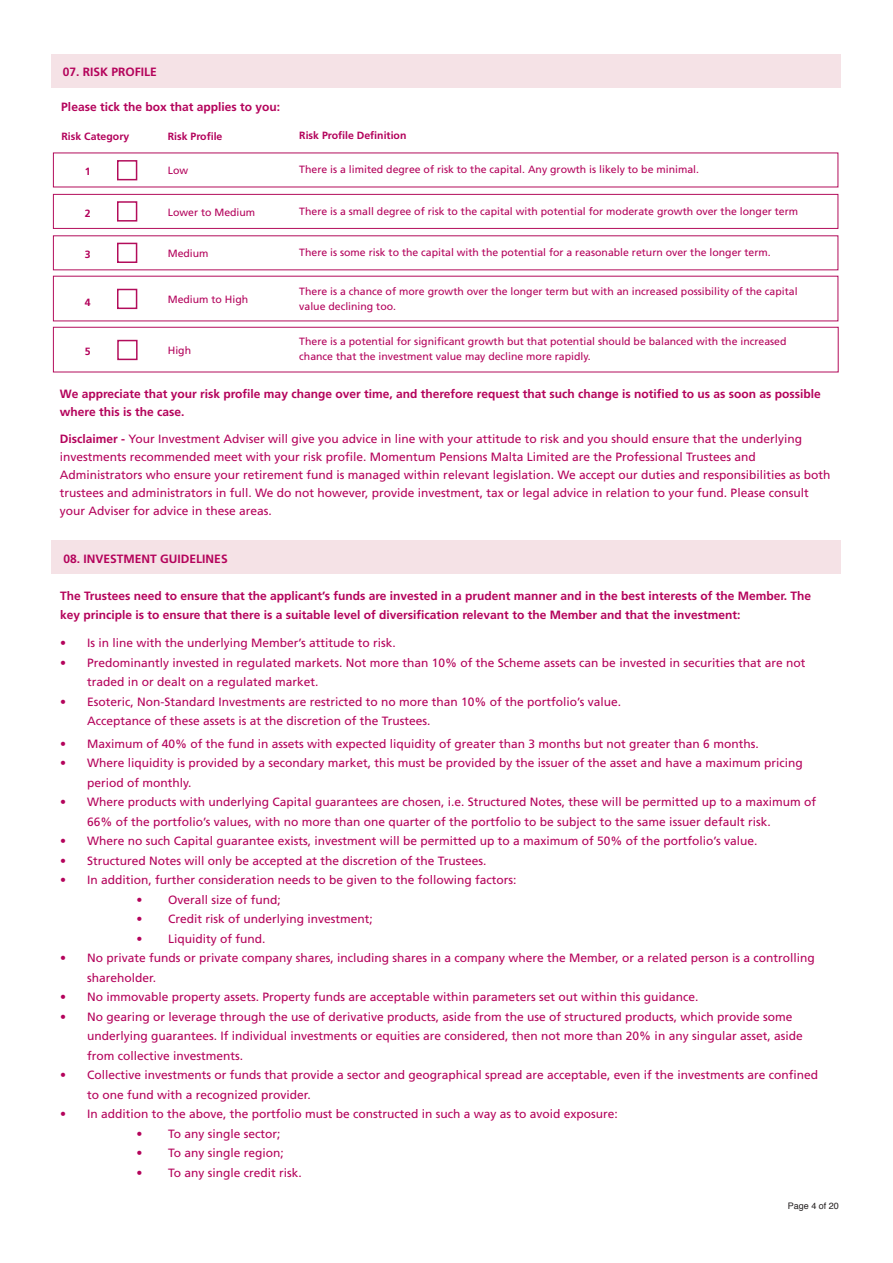
<style>
.page{position:relative;width:893px;height:1263px;background:#fff}
.page>*{position:absolute;margin:0;border:0;box-sizing:border-box;transform-origin:0 0}
.t1{font:12px/19.5px "Frutiger";color:#b4035b}
.Description{font:700 12px/18px "Frutiger";color:#b4035b}
.t2{font:10.5px/15px "Frutiger";color:#b3025b}
.t3{font:700 10.5px "Frutiger";color:#b3025b}
.t4{font:9px "Helvetica";color:#231f20}
.s1{font-weight:700}
</style>
<div class="page">
<div style="left:51px;top:54px;width:789px;height:33px;background:#f5e2e6"></div>
<div style="left:117px;top:160px;width:20px;height:20px;border:2px solid #b30d5b"></div>
<div style="left:53px;top:194px;width:785px;height:35px;border:1px solid #b30d5b"></div>
<div style="left:117px;top:201px;width:20px;height:21px;border:2px solid #b30d5b"></div>
<div style="left:117px;top:243px;width:20px;height:20px;border:2px solid #b30d5b"></div>
<div style="left:117px;top:289px;width:20px;height:20px;border:2px solid #b30d5b"></div>
<div style="left:53px;top:327px;width:785px;height:45px;border:1px solid #b30d5b"></div>
<div style="left:117px;top:340px;width:21px;height:20px;border:2px solid #b30d5b"></div>
<div style="left:52px;top:540px;width:789px;height:34px;background:#f5e2e6"></div>
<p class="Description" style="left:63px;top:62px;width:96px">07. RISK PROFILE</p>
<p class="Description" style="left:61px;top:97px;width:220px">Please tick the box that applies to you:</p>
<p class="t3" style="left:62px;top:130px;width:69px">Risk Category</p>
<p class="t3" style="left:168px;top:130px;width:56px">Risk Profile</p>
<p class="t3" style="left:299px;top:129px;width:109px">Risk Profile Definition</p>
<p class="t3" style="left:85px;top:165px;width:7px">1</p>
<p class="t2" style="left:168px;top:163px;width:22px">Low</p>
<p class="t2" style="left:299px;top:162px;width:401px">There is a limited degree of risk to the capital. Any growth is likely to be minimal.</p>
<p class="t3" style="left:85px;top:207px;width:7px">2</p>
<p class="t2" style="left:168px;top:204px;width:89px">Lower to Medium</p>
<p class="t2" style="left:299px;top:203px;width:500px">There is a small degree of risk to the capital with potential for moderate growth over the longer term</p>
<p class="t3" style="left:85px;top:248px;width:7px">3</p>
<p class="t2" style="left:168px;top:246px;width:42px">Medium</p>
<p class="t2" style="left:299px;top:245px;width:473px">There is some risk to the capital with the potential for a reasonable return over the longer term.</p>
<p class="t2" style="left:168px;top:292px;width:82px">Medium to High</p>
<p class="t2" style="left:299px;top:283px;width:500px">There is a chance of more growth over the longer term but with an increased possibility of the capital value declining too.</p>
<p class="t3" style="left:85px;top:296px;width:7px">4</p>
<p class="t2" style="left:168px;top:343px;width:25px">High</p>
<p class="t2" style="left:299px;top:334px;width:489px">There is a potential for significant growth but that potential should be balanced with the increased chance that the investment value may decline more rapidly.</p>
<p class="t3" style="left:85px;top:345px;width:7px">5</p>
<p class="Description" style="left:60px;top:385px;width:762px">We appreciate that your risk profile may change over time, and therefore request that such change is notified to us as soon as possible where this is the case.</p>
<p class="t1" style="left:60px;top:429px;width:772px;line-height:18px"><span class="s1">Disclaimer -</span> Your Investment Adviser will give you advice in line with your attitude to risk and you should ensure that the underlying investments recommended meet with your risk profile. Momentum Pensions Malta Limited are the Professional Trustees and Administrators who ensure your retirement fund is managed within relevant legislation. We accept our duties and responsibilities as both trustees and administrators in full. We do not however, provide investment, tax or legal advice in relation to your fund. Please consult your Adviser for advice in these areas.</p>
<p class="Description" style="left:64px;top:550px;width:166px">08. INVESTMENT GUIDELINES</p>
<p class="Description" style="left:60px;top:586px;width:753px;line-height:19.5px">The Trustees need to ensure that the applicant’s funds are invested in a prudent manner and in the best interests of the Member. The key principle is to ensure that there is a suitable level of diversification relevant to the Member and that the investment:</p>
<p class="t1" style="left:60px;top:633px;width:337px">• Is in line with the underlying Member’s attitude to risk.</p>
<p class="t1" style="left:87px;top:653px;width:720px;text-indent:-27px">• Predominantly invested in regulated markets. Not more than 10% of the Scheme assets can be invested in securities that are not traded in or dealt on a regulated market.</p>
<p class="t1" style="left:87px;top:692px;width:536px;text-indent:-27px">• Esoteric, Non-Standard Investments are restricted to no more than 10% of the portfolio’s value.<br>Acceptance of these assets is at the discretion of the Trustees.</p>
<p class="t1" style="left:60px;top:734px;width:700px">• Maximum of 40% of the fund in assets with expected liquidity of greater than 3 months but not greater than 6 months.</p>
<p class="t1" style="left:87px;top:753px;width:717px;text-indent:-27px">• Where liquidity is provided by a secondary market, this must be provided by the issuer of the asset and have a maximum pricing period of monthly.</p>
<p class="t1" style="left:87px;top:792px;width:730px;text-indent:-27px">• Where products with underlying Capital guarantees are chosen, i.e. Structured Notes, these will be permitted up to a maximum of<br>66% of the portfolio’s values, with no more than one quarter of the portfolio to be subject to the same issuer default risk.</p>
<p class="t1" style="left:60px;top:831px;width:699px">• Where no such Capital guarantee exists, investment will be permitted up to a maximum of 50% of the portfolio’s value.</p>
<p class="t1" style="left:60px;top:851px;width:428px">• Structured Notes will only be accepted at the discretion of the Trustees.</p>
<p class="t1" style="left:60px;top:870px;width:458px">• In addition, further consideration needs to be given to the following factors:</p>
<p class="t1" style="left:137px;top:890px;width:146px">• Overall size of fund;</p>
<p class="t1" style="left:137px;top:909px;width:238px">• Credit risk of underlying investment;</p>
<p class="t1" style="left:137px;top:929px;width:130px">• Liquidity of fund.</p>
<p class="t1" style="left:87px;top:948px;width:729px;text-indent:-27px">• No private funds or private company shares, including shares in a company where the Member, or a related person is a controlling shareholder.</p>
<p class="t1" style="left:60px;top:987px;width:640px">• No immovable property assets. Property funds are acceptable within parameters set out within this guidance.</p>
<p class="t1" style="left:87px;top:1007px;width:717px;text-indent:-27px">• No gearing or leverage through the use of derivative products, aside from the use of structured products, which provide some underlying guarantees. If individual investments or equities are considered, then not more than 20% in any singular asset, aside from collective investments.</p>
<p class="t1" style="left:87px;top:1065px;width:732px;text-indent:-27px">• Collective investments or funds that provide a sector and geographical spread are acceptable, even if the investments are confined to one fund with a recognized provider.</p>
<p class="t1" style="left:60px;top:1104px;width:559px">• In addition to the above, the portfolio must be constructed in such a way as to avoid exposure:</p>
<p class="t1" style="left:137px;top:1124px;width:145px">• To any single sector;</p>
<p class="t1" style="left:137px;top:1143px;width:149px">• To any single region;</p>
<p class="t1" style="left:137px;top:1163px;width:167px">• To any single credit risk.</p>
<p class="t4" style="left:788px;top:1199px;width:53px">Page 4 of 20</p>
</div>
